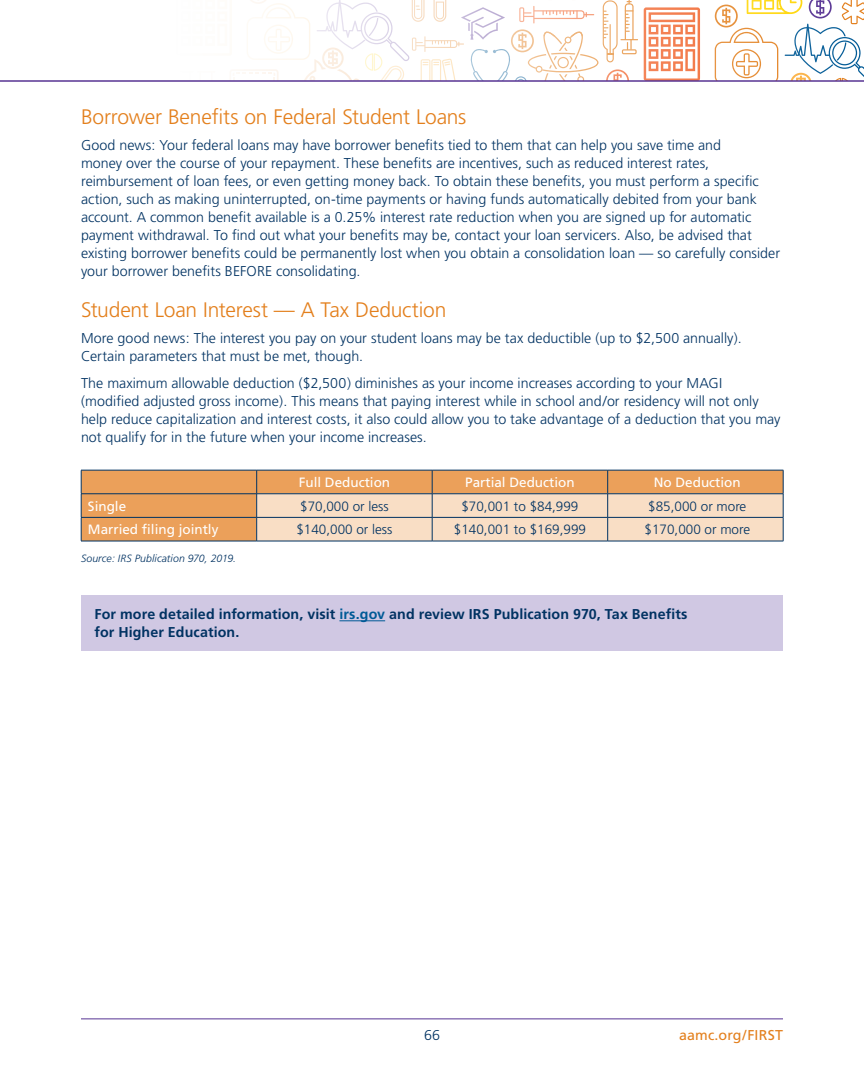
<style>
.page{position:relative;width:864px;height:1080px;background:#fff}
.page>*{position:absolute;margin:0;border:0;box-sizing:border-box;transform-origin:0 0}
.t1{font:300 21px "Frutiger";letter-spacing:-.01em;color:#e37f1c}
.t2{font:300 14.25px/18px "Frutiger";color:#003262}
.t3{font:700 14.25px/18px "Frutiger";letter-spacing:.005em;color:#003262}
.t4{font:14.25px "Frutiger";letter-spacing:.01em;color:#e37f1c}
.t5{font:300 13.5px "Frutiger";color:#003262}
.t6{font:13.5px "Frutiger";color:#fff}
.t7{font:italic 300 10.5px "Frutiger";letter-spacing:.01em;color:#003262}
.s1{color:#005a96}
</style>
<div class="page">
<hr style="left:81px;top:1018px;width:702px;height:1px;background:#573393">
<svg style="left:644px;top:7px;width:56px;height:73px"></svg>
<svg style="left:715px;top:0;width:148px;height:80px"></svg>
<svg style="left:249px;top:0;width:389px;height:80px"></svg>
<hr style="left:0;top:80px;width:864px;height:2px;background:#573393">
<div style="left:82px;top:471px;width:174px;height:70px;background:#eba05a"></div>
<hr style="left:81px;top:470px;width:176px;height:1px;background:#003262">
<hr style="left:81px;top:494px;width:176px;height:1px;background:#003262">
<hr style="left:81px;top:517px;width:176px;height:1px;background:#003262">
<svg style="left:81px;top:470px;width:1px;height:71px"></svg>
<svg style="left:256px;top:470px;width:528px;height:71px;background:#e7c19e"></svg>
<hr style="left:81px;top:541px;width:176px;height:1px;background:#003262">
<hr style="left:257px;top:541px;width:175px;height:1px;background:#003262">
<hr style="left:432px;top:541px;width:176px;height:1px;background:#003262">
<hr style="left:608px;top:541px;width:175px;height:1px;background:#003262">
<div style="left:81px;top:595px;width:702px;height:56px;background:#d0c8e3"></div>
<hr style="left:339px;top:620px;width:46px;height:1px;background:#005a96">
<h1 class="t1" style="left:81px;top:105px;width:387px">Borrower Benefits on Federal Student Loans</h1>
<p class="t2" style="left:81px;top:137px;width:701px">Good news: Your federal loans may have borrower benefits tied to them that can help you save time and<br>money over the course of your repayment. These benefits are incentives, such as reduced interest rates, reimbursement of loan fees, or even getting money back. To obtain these benefits, you must perform a specific action, such as making uninterrupted, on-time payments or having funds automatically debited from your bank account. A common benefit available is a 0.25% interest rate reduction when you are signed up for automatic payment withdrawal. To find out what your benefits may be, contact your loan servicers. Also, be advised that existing borrower benefits could be permanently lost when you obtain a consolidation loan — so carefully consider your borrower benefits BEFORE consolidating.</p>
<h1 class="t1" style="left:81px;top:297px;width:367px">Student Loan Interest — A Tax Deduction</h1>
<p class="t2" style="left:81px;top:329px;width:662px">More good news: The interest you pay on your student loans may be tax deductible (up to $2,500 annually).<br>Certain parameters that must be met, though.</p>
<p class="t2" style="left:81px;top:374px;width:701px">The maximum allowable deduction ($2,500) diminishes as your income increases according to your MAGI (modified adjusted gross income). This means that paying interest while in school and/or residency will not only help reduce capitalization and interest costs, it also could allow you to take advantage of a deduction that you may not qualify for in the future when your income increases.</p>
<p class="t6" style="left:299px;top:474px;width:93px">Full Deduction</p>
<p class="t6" style="left:465px;top:474px;width:111px">Partial Deduction</p>
<p class="t6" style="left:654px;top:474px;width:88px">No Deduction</p>
<p class="t6" style="left:88px;top:498px;width:40px">Single</p>
<p class="t5" style="left:300px;top:498px;width:90px">$70,000 or less</p>
<p class="t5" style="left:461px;top:498px;width:119px">$70,001 to $84,999</p>
<p class="t5" style="left:648px;top:498px;width:100px">$85,000 or more</p>
<p class="t6" style="left:88px;top:522px;width:132px">Married filing jointly</p>
<p class="t5" style="left:296px;top:522px;width:98px">$140,000 or less</p>
<p class="t5" style="left:454px;top:522px;width:134px">$140,001 to $169,999</p>
<p class="t5" style="left:645px;top:522px;width:107px">$170,000 or more</p>
<p class="t7" style="left:81px;top:553px;width:157px">Source: IRS Publication 970, 2019.</p>
<p class="t3" style="left:94px;top:606px;width:595px">For more detailed information, visit <span class="s1">irs.gov</span> and review IRS Publication 970, Tax Benefits for Higher Education.</p>
<p class="t2" style="left:424px;top:1026px;width:17px">66</p>
<p class="t4" style="left:679px;top:1026px;width:105px">aamc.org/FIRST</p>
</div>
